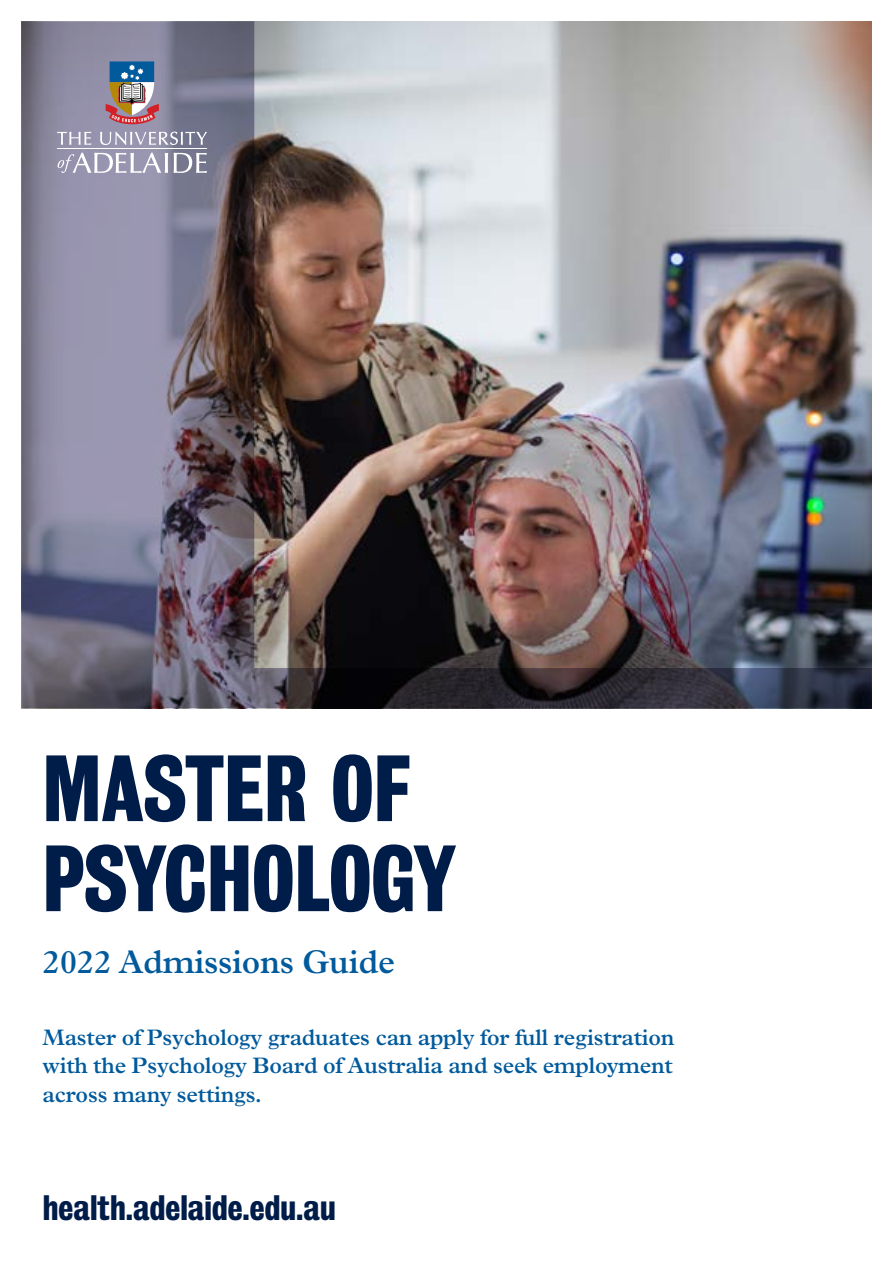
<style>
.page{position:relative;width:893px;height:1263px;background:#fff}
.page>*{position:absolute;margin:0;border:0;box-sizing:border-box;transform-origin:0 0}
.t1{font:700 85.5px/90px "Bureau Grot Condensed";color:#001c48}
.t2{font:600 33px "Plantin MT Std";letter-spacing:-.01em;color:#005a9c}
.t3{font:700 32.25px "Bureau Grot Condensed";color:#001c48}
.t4{font:600 22.5px/28.5px "Plantin MT Std";letter-spacing:-.01em;color:#005a9c;text-align:justify}
</style>
<div class="page">
<img style="left:21px;top:21px;width:851px;height:687px">
<svg style="left:57px;top:132px;width:34px;height:13px"></svg>
<svg style="left:57px;top:153px;width:111px;height:20px"></svg>
<svg style="left:174px;top:153px;width:33px;height:20px"></svg>
<hr style="left:57px;top:148px;width:150px;height:1px;background:#fff">
<svg style="left:100px;top:132px;width:107px;height:13px"></svg>
<svg style="left:106px;top:61px;width:53px;height:63px;background:#88828f"></svg>
<h1 class="t1" style="left:43px;top:744px;width:415px">MASTER OF<br>PSYCHOLOGY</h1>
<h2 class="t2" style="left:43px;top:942px;width:354px">2022 Admissions Guide</h2>
<p class="t4" style="left:43px;top:1023px;width:633px">Master of Psychology graduates can apply for full registration with the Psychology Board of Australia and seek employment across many settings.</p>
<h3 class="t3" style="left:43px;top:1189px;width:294px">health.adelaide.edu.au</h3>
</div>
